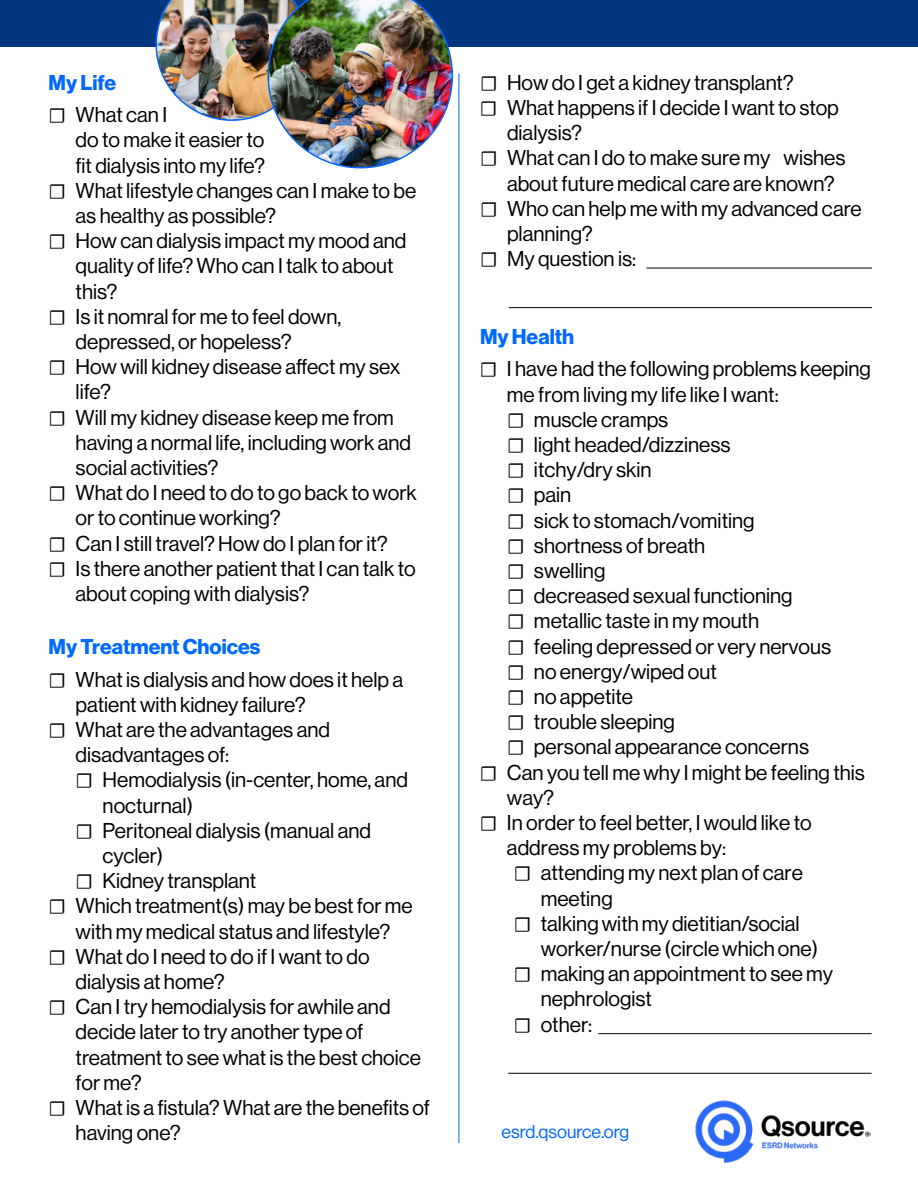
<style>
.page{position:relative;width:918px;height:1188px;background:#fff}
.page>*{position:absolute;margin:0;border:0;box-sizing:border-box;transform-origin:0 0}
.t1{font:21px "N Haas Grotesk DS Pro 55 Rg";color:#000}
.t2{font:21px "N Haas Grotesk DS Pro 75 Bd";color:#0069ff}
.t3{font:18px "N Haas Grotesk DS Pro 55 Rg";color:#0069ff}
.s1{font-family:"Minion Pro"}
</style>
<div class="page">
<hr style="left:646px;top:268px;width:226px;height:1px;background:#000">
<hr style="left:509px;top:307px;width:363px;height:1px;background:#000">
<hr style="left:598px;top:1033px;width:274px;height:1px;background:#000">
<hr style="left:508px;top:1073px;width:364px;height:1px;background:#000">
<hr style="left:459px;top:74px;width:1px;height:1069px;background:#0069ff">
<div style="left:0;top:0;width:918px;height:46px;background:#003580"></div>
<img style="left:155px;top:0;width:298px;height:168px">
<img style="left:695px;top:1100px;width:176px;height:63px">
<p class="t2" style="left:49px;top:70px;width:69px">My Life</p>
<p class="t1" style="left:49px;top:103px;width:120px"><span class="s1">☐</span> What can I</p>
<p class="t1" style="left:76px;top:128px;width:190px">do to make it easier to</p>
<p class="t1" style="left:76px;top:153px;width:191px">fit dialysis into my life?</p>
<p class="t1" style="left:49px;top:178px;width:369px"><span class="s1">☐</span> What lifestyle changes can I make to be</p>
<p class="t1" style="left:76px;top:204px;width:202px">as healthy as possible?</p>
<p class="t1" style="left:49px;top:229px;width:359px"><span class="s1">☐</span> How can dialysis impact my mood and</p>
<p class="t1" style="left:76px;top:254px;width:319px">quality of life? Who can I talk to about</p>
<p class="t1" style="left:76px;top:279px;width:43px">this?</p>
<p class="t1" style="left:49px;top:304px;width:294px"><span class="s1">☐</span> Is it nomral for me to feel down,</p>
<p class="t1" style="left:76px;top:330px;width:218px">depressed, or hopeless?</p>
<p class="t1" style="left:49px;top:355px;width:353px"><span class="s1">☐</span> How will kidney disease affect my sex</p>
<p class="t1" style="left:76px;top:380px;width:37px">life?</p>
<p class="t1" style="left:49px;top:405px;width:347px"><span class="s1">☐</span> Will my kidney disease keep me from</p>
<p class="t1" style="left:76px;top:430px;width:337px">having a normal life, including work and</p>
<p class="t1" style="left:76px;top:456px;width:144px">social activities?</p>
<p class="t1" style="left:49px;top:481px;width:370px"><span class="s1">☐</span> What do I need to do to go back to work</p>
<p class="t1" style="left:76px;top:506px;width:207px">or to continue working?</p>
<p class="t1" style="left:49px;top:531px;width:341px"><span class="s1">☐</span> Can I still travel? How do I plan for it?</p>
<p class="t1" style="left:49px;top:556px;width:369px"><span class="s1">☐</span> Is there another patient that I can talk to</p>
<p class="t1" style="left:76px;top:582px;width:235px">about coping with dialysis?</p>
<p class="t2" style="left:49px;top:635px;width:213px">My Treatment Choices</p>
<p class="t1" style="left:49px;top:667px;width:356px"><span class="s1">☐</span> What is dialysis and how does it help a</p>
<p class="t1" style="left:76px;top:693px;width:232px">patient with kidney failure?</p>
<p class="t1" style="left:49px;top:718px;width:283px"><span class="s1">☐</span> What are the advantages and</p>
<p class="t1" style="left:76px;top:743px;width:155px">disadvantages of:</p>
<p class="t1" style="left:76px;top:768px;width:334px"><span class="s1">☐</span> Hemodialysis (in-center, home, and</p>
<p class="t1" style="left:103px;top:793px;width:92px">nocturnal)</p>
<p class="t1" style="left:76px;top:819px;width:297px"><span class="s1">☐</span> Peritoneal dialysis (manual and</p>
<p class="t1" style="left:103px;top:844px;width:62px">cycler)</p>
<p class="t1" style="left:76px;top:869px;width:182px"><span class="s1">☐</span> Kidney transplant</p>
<p class="t1" style="left:49px;top:894px;width:366px"><span class="s1">☐</span> Which treatment(s) may be best for me</p>
<p class="t1" style="left:76px;top:919px;width:316px">with my medical status and lifestyle?</p>
<p class="t1" style="left:49px;top:945px;width:322px"><span class="s1">☐</span> What do I need to do if I want to do</p>
<p class="t1" style="left:76px;top:970px;width:151px">dialysis at home?</p>
<p class="t1" style="left:49px;top:995px;width:344px"><span class="s1">☐</span> Can I try hemodialysis for awhile and</p>
<p class="t1" style="left:76px;top:1020px;width:289px">decide later to try another type of</p>
<p class="t1" style="left:76px;top:1045px;width:347px">treatment to see what is the best choice</p>
<p class="t1" style="left:76px;top:1071px;width:68px">for me?</p>
<p class="t1" style="left:49px;top:1096px;width:383px"><span class="s1">☐</span> What is a fistula? What are the benefits of</p>
<p class="t1" style="left:76px;top:1121px;width:107px">having one?</p>
<p class="t1" style="left:480px;top:71px;width:315px"><span class="s1">☐</span> How do I get a kidney transplant?</p>
<p class="t1" style="left:480px;top:96px;width:360px"><span class="s1">☐</span> What happens if I decide I want to stop</p>
<p class="t1" style="left:507px;top:121px;width:77px">dialysis?</p>
<p class="t1" style="left:480px;top:146px;width:367px"><span class="s1">☐</span> What can I do to make sure my wishes</p>
<p class="t1" style="left:507px;top:171px;width:329px">about future medical care are known?</p>
<p class="t1" style="left:480px;top:197px;width:383px"><span class="s1">☐</span> Who can help me with my advanced care</p>
<p class="t1" style="left:507px;top:222px;width:87px">planning?</p>
<p class="t1" style="left:480px;top:247px;width:158px"><span class="s1">☐</span> My question is:</p>
<p class="t2" style="left:480px;top:324px;width:96px">My Health</p>
<p class="t1" style="left:480px;top:357px;width:392px"><span class="s1">☐</span> I have had the following problems keeping</p>
<p class="t1" style="left:507px;top:382px;width:273px">me from living my life like I want:</p>
<p class="t1" style="left:507px;top:408px;width:163px"><span class="s1">☐</span> muscle cramps</p>
<p class="t1" style="left:507px;top:433px;width:225px"><span class="s1">☐</span> light headed/dizziness</p>
<p class="t1" style="left:507px;top:458px;width:146px"><span class="s1">☐</span> itchy/dry skin</p>
<p class="t1" style="left:507px;top:483px;width:66px"><span class="s1">☐</span> pain</p>
<p class="t1" style="left:507px;top:508px;width:249px"><span class="s1">☐</span> sick to stomach/vomiting</p>
<p class="t1" style="left:507px;top:534px;width:200px"><span class="s1">☐</span> shortness of breath</p>
<p class="t1" style="left:507px;top:559px;width:100px"><span class="s1">☐</span> swelling</p>
<p class="t1" style="left:507px;top:584px;width:287px"><span class="s1">☐</span> decreased sexual functioning</p>
<p class="t1" style="left:507px;top:609px;width:254px"><span class="s1">☐</span> metallic taste in my mouth</p>
<p class="t1" style="left:507px;top:634px;width:326px"><span class="s1">☐</span> feeling depressed or very nervous</p>
<p class="t1" style="left:507px;top:660px;width:211px"><span class="s1">☐</span> no energy/wiped out</p>
<p class="t1" style="left:507px;top:685px;width:128px"><span class="s1">☐</span> no appetite</p>
<p class="t1" style="left:507px;top:710px;width:170px"><span class="s1">☐</span> trouble sleeping</p>
<p class="t1" style="left:507px;top:735px;width:304px"><span class="s1">☐</span> personal appearance concerns</p>
<p class="t1" style="left:480px;top:760px;width:386px"><span class="s1">☐</span> Can you tell me why I might be feeling this</p>
<p class="t1" style="left:507px;top:786px;width:48px">way?</p>
<p class="t1" style="left:480px;top:811px;width:333px"><span class="s1">☐</span> In order to feel better, I would like to</p>
<p class="t1" style="left:507px;top:836px;width:221px">address my problems by:</p>
<p class="t1" style="left:514px;top:861px;width:291px"><span class="s1">☐</span> attending my next plan of care</p>
<p class="t1" style="left:541px;top:886px;width:74px">meeting</p>
<p class="t1" style="left:514px;top:912px;width:288px"><span class="s1">☐</span> talking with my dietitian/social</p>
<p class="t1" style="left:541px;top:937px;width:279px">worker/nurse (circle which one)</p>
<p class="t1" style="left:514px;top:962px;width:321px"><span class="s1">☐</span> making an appointment to see my</p>
<p class="t1" style="left:541px;top:987px;width:113px">nephrologist</p>
<p class="t1" style="left:514px;top:1012px;width:80px"><span class="s1">☐</span> other:</p>
<p class="t3" style="left:502px;top:1122px;width:129px">esrd.qsource.org</p>
</div>
